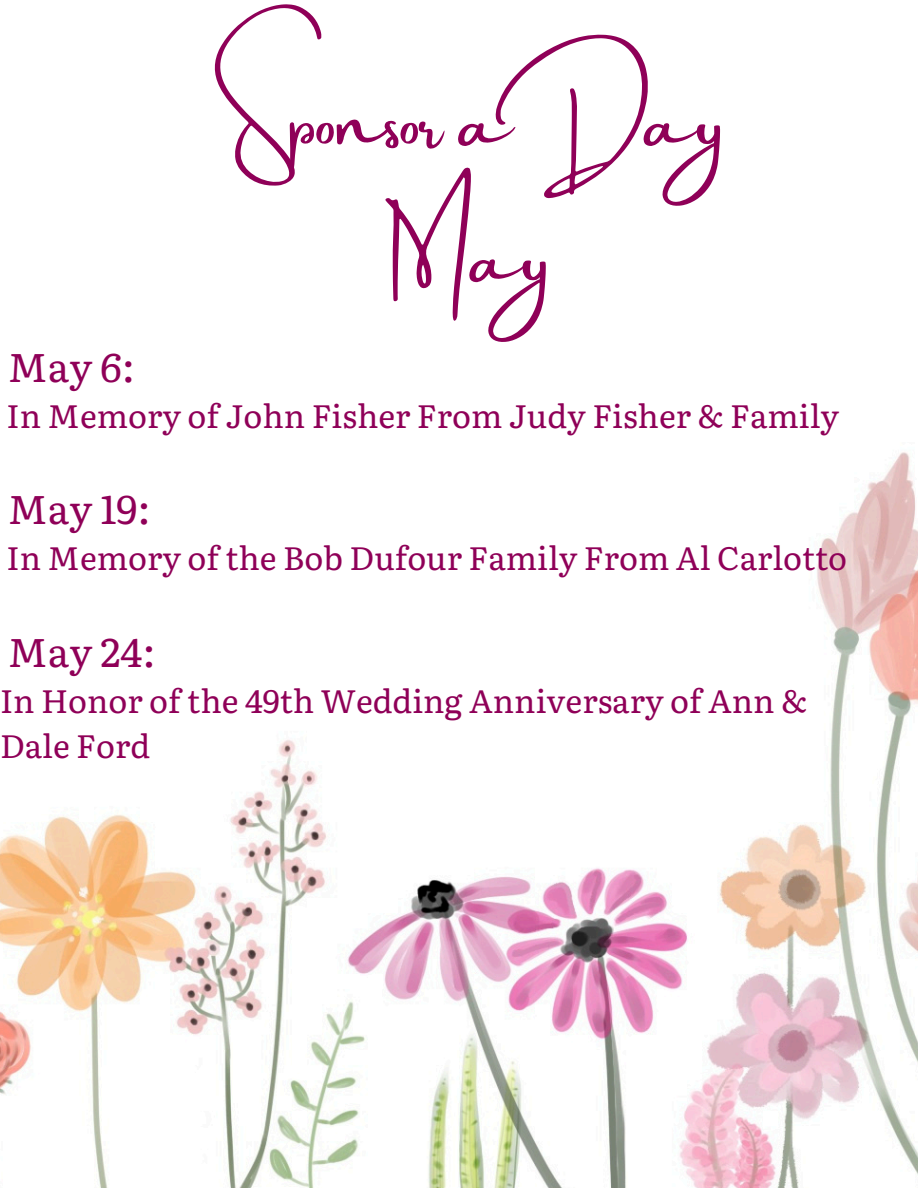
<style>
.page{position:relative;width:918px;height:1188px;background:#fff}
.page>*{position:absolute;margin:0;border:0;box-sizing:border-box;transform-origin:0 0}
.t1{font:72.9px "Amsterdam Two";color:#8f0058}
.t2{font:39.9px "Literata";color:#8f0058}
.t3{font:32.4px/45px "Literata";color:#8f0058}
</style>
<div class="page">
<img style="left:0;top:452px;width:918px;height:736px">
<h1 class="t1" style="left:224px;top:81px;width:503px">Sponsor aDay</h1>
<h1 class="t1" style="left:399px;top:217px;width:154px">May</h1>
<p class="t2" style="left:8px;top:335px;width:129px">May 6:</p>
<p class="t3" style="left:6px;top:391px;width:834px">In Memory of John Fisher From Judy Fisher &amp; Family</p>
<p class="t2" style="left:8px;top:477px;width:144px">May 19:</p>
<p class="t3" style="left:6px;top:534px;width:842px">In Memory of the Bob Dufour Family From Al Carlotto</p>
<p class="t2" style="left:8px;top:620px;width:149px">May 24:</p>
<p class="t3" style="left:0;top:676px;width:809px">In Honor of the 49th Wedding Anniversary of Ann &amp;<br>Dale Ford</p>
</div>
